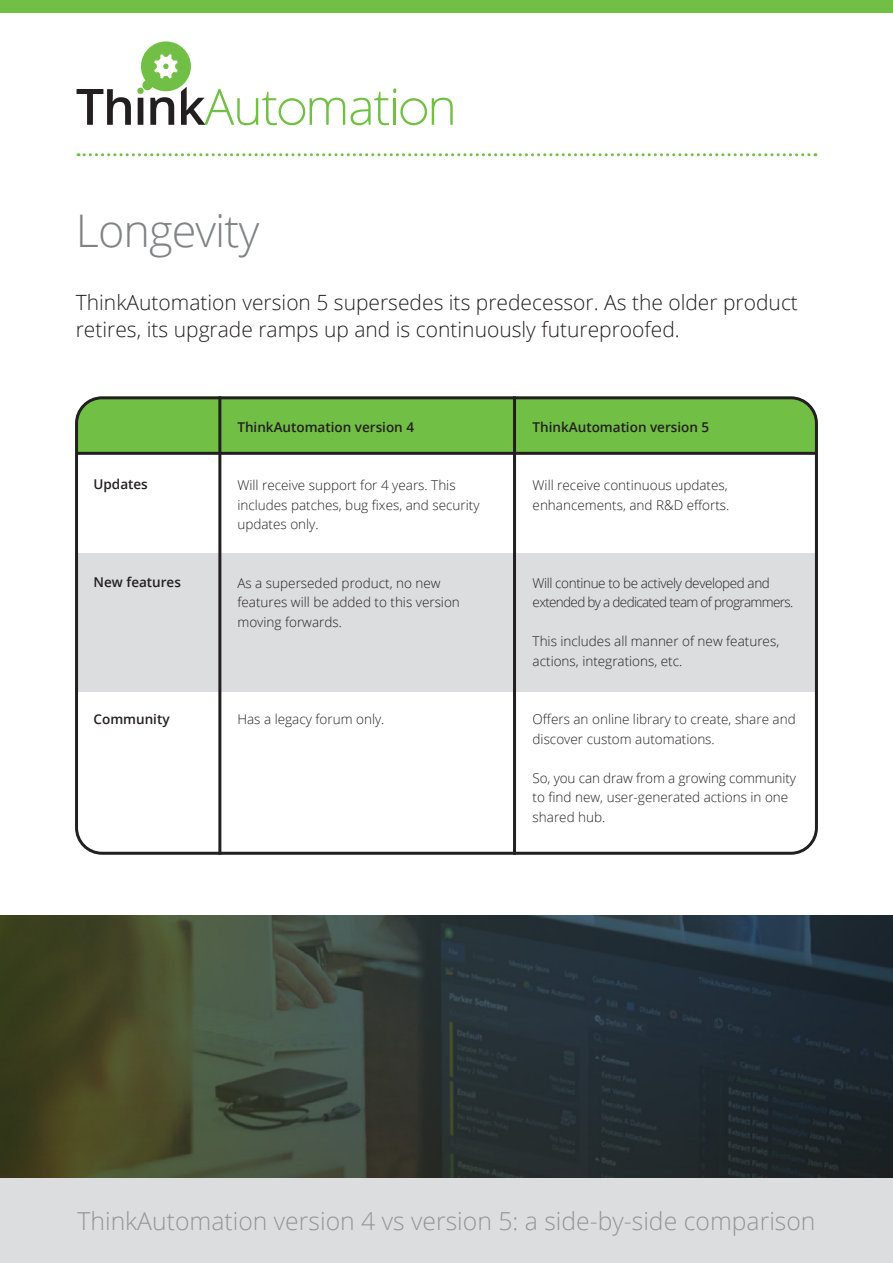
<style>
.page{position:relative;width:893px;height:1263px;background:#fff}
.page>*{position:absolute;margin:0;border:0;box-sizing:border-box;transform-origin:0 0}
.t1{font:300 45px "Open Sans";letter-spacing:-.02em;color:#808285}
.t2{font:300 24.75px "Open Sans";color:#939598}
.t3{font:300 21px/27px "Open Sans";color:#231f20}
.t4{font:300 13.5px/19.5px "Open Sans";color:#231f20}
.t5{font:300 13.5px/19.5px "Open Sans";letter-spacing:-.05em;color:#231f20}
.t6{font:600 13.5px "Open Sans";color:#231f20}
</style>
<div class="page">
<div style="left:77px;top:398px;width:739px;height:55px;background:#71bf44"></div>
<div style="left:77px;top:553px;width:739px;height:139px;background:#dcdddf"></div>
<div style="left:75px;top:396px;width:743px;height:459px;border:3px solid #231f20;border-radius:26px"></div>
<hr style="left:218px;top:396px;width:3px;height:459px;background:#231f20">
<hr style="left:77px;top:452px;width:739px;height:3px;background:#231f20">
<hr style="left:513px;top:396px;width:3px;height:459px;background:#231f20">
<div style="left:0;top:1178px;width:893px;height:85px;background:#dcdddf"></div>
<svg style="left:78px;top:153px;width:731px;height:3px"></svg>
<div style="left:0;top:0;width:893px;height:13px;background:#71bf44"></div>
<svg style="left:310px;top:98px;width:35px;height:27px"></svg>
<svg style="left:351px;top:88px;width:45px;height:37px"></svg>
<svg style="left:432px;top:98px;width:21px;height:27px"></svg>
<div style="left:279px;top:98px;width:26px;height:27px;border:2px solid #71bf44;border-radius:50%"></div>
<div style="left:400px;top:98px;width:27px;height:27px;border:2px solid #71bf44;border-radius:50%"></div>
<svg style="left:77px;top:41px;width:200px;height:84px"></svg>
<img style="left:0;top:915px;width:893px;height:263px">
<p class="t1" style="left:76px;top:200px;width:185px">Longevity</p>
<p class="t3" style="left:76px;top:288px;width:724px">ThinkAutomation version 5 supersedes its predecessor. As the older product retires, its upgrade ramps up and is continuously futureproofed.</p>
<p class="t6" style="left:237px;top:418px;width:178px">ThinkAutomation version 4</p>
<p class="t6" style="left:533px;top:418px;width:178px">ThinkAutomation version 5</p>
<p class="t6" style="left:94px;top:475px;width:56px">Updates</p>
<p class="t4" style="left:237px;top:475px;width:244px">Will receive support for 4 years. This includes patches, bug fixes, and security updates only.</p>
<p class="t4" style="left:533px;top:475px;width:198px">Will receive continuous updates, enhancements, and R&amp;D efforts.</p>
<p class="t6" style="left:94px;top:573px;width:89px">New features</p>
<p class="t4" style="left:237px;top:573px;width:224px">As a superseded product, no new features will be added to this version moving forwards.</p>
<p class="t5" style="left:533px;top:573px;width:262px">Will continue to be actively developed and extended by a dedicated team of programmers.</p>
<p class="t4" style="left:533px;top:631px;width:248px">This includes all manner of new features, actions, integrations, etc.</p>
<p class="t6" style="left:94px;top:709px;width:78px">Community</p>
<p class="t4" style="left:237px;top:709px;width:149px">Has a legacy forum only.</p>
<p class="t4" style="left:533px;top:709px;width:265px">Offers an online library to create, share and discover custom automations.</p>
<p class="t4" style="left:533px;top:768px;width:265px">So, you can draw from a growing community to find new, user-generated actions in one shared hub.</p>
<p class="t2" style="left:78px;top:1204px;width:739px">ThinkAutomation version 4 vs version 5: a side-by-side comparison</p>
</div>
